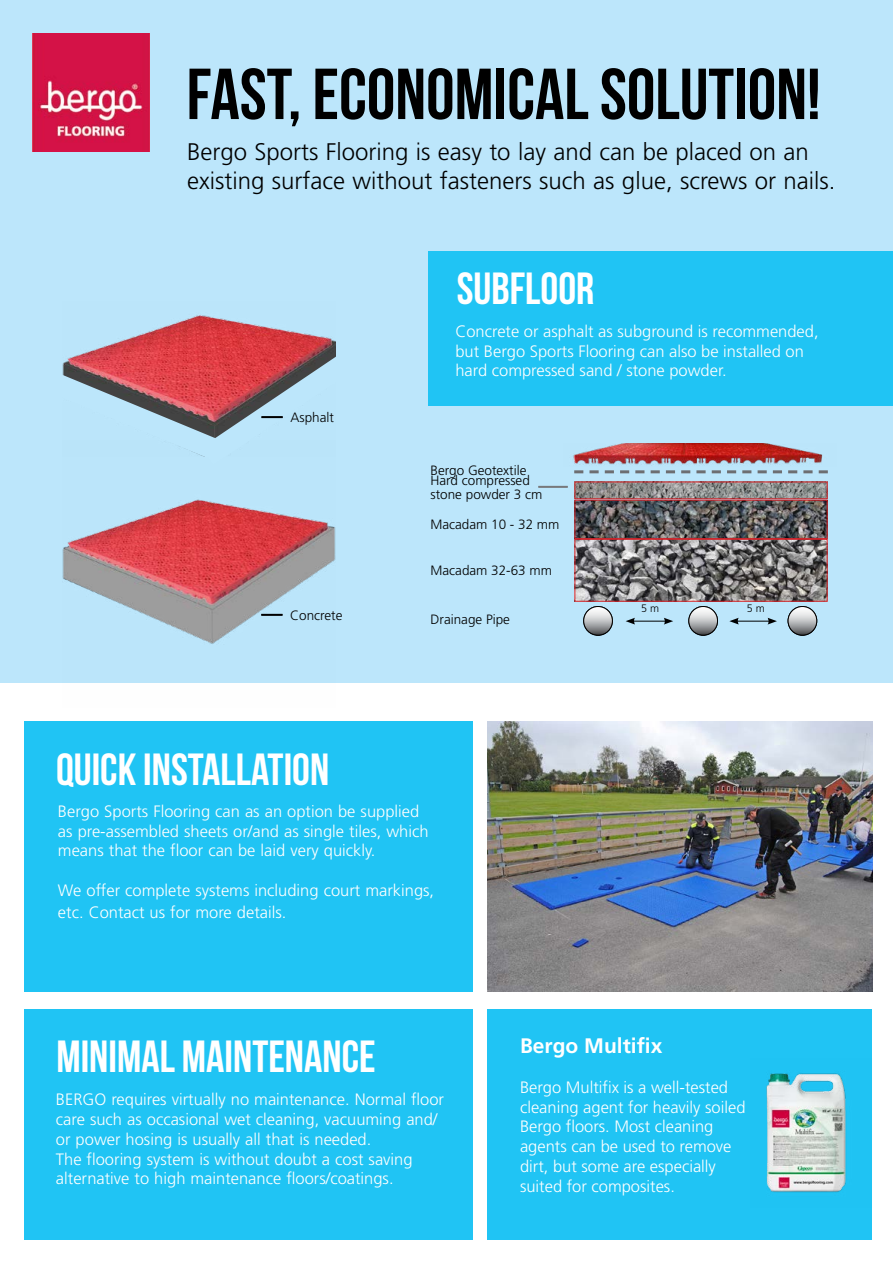
<style>
.page{position:relative;width:893px;height:1263px;background:#fff}
.page>*{position:absolute;margin:0;border:0;box-sizing:border-box;transform-origin:0 0}
.t1{font:72px "Bebas Neue";color:#000}
.t2{font:45px "Bebas Neue";color:#fff}
.t3{font:300 24px/28.8px "Frutiger";color:#000}
.t4{font:700 21px "Frutiger";color:#fff}
.t5{font:300 16.5px/19.8px "Frutiger";color:#fff}
.t6{font:300 13.5px/13.5px "Frutiger";color:#000}
.t7{font:300 10.8px "Frutiger";color:#000}
</style>
<div class="page">
<div style="left:0;top:0;width:893px;height:682px;background:#bce6fb"></div>
<img style="left:63px;top:499px;width:273px;height:184px">
<img style="left:575px;top:483px;width:252px;height:117px">
<div style="left:574px;top:539px;width:254px;height:63px;border:1px solid #d2232a"></div>
<div style="left:574px;top:500px;width:254px;height:39px;border:1px solid #d2232a"></div>
<div style="left:574px;top:481px;width:254px;height:18px;border:1px solid #d2232a"></div>
<svg style="left:574px;top:470px;width:254px;height:3px"></svg>
<img style="left:573px;top:443px;width:250px;height:22px">
<hr style="left:633px;top:621px;width:33px;height:1px;background:#000">
<svg style="left:626px;top:618px;width:9px;height:6px"></svg>
<svg style="left:664px;top:618px;width:9px;height:6px"></svg>
<hr style="left:736px;top:621px;width:34px;height:1px;background:#000">
<svg style="left:729px;top:618px;width:10px;height:6px"></svg>
<svg style="left:767px;top:618px;width:10px;height:6px"></svg>
<svg style="left:584px;top:606px;width:28px;height:29px"></svg>
<div style="left:583px;top:606px;width:30px;height:29px;border:1px solid #000;border-radius:50%"></div>
<svg style="left:689px;top:606px;width:28px;height:29px"></svg>
<div style="left:688px;top:606px;width:30px;height:29px;border:1px solid #000;border-radius:50%"></div>
<svg style="left:788px;top:606px;width:29px;height:29px"></svg>
<div style="left:788px;top:606px;width:29px;height:29px;border:1px solid #000;border-radius:50%"></div>
<img style="left:87px;top:315px;width:249px;height:37px">
<div style="left:429px;top:251px;width:464px;height:155px;background:#20c4f4"></div>
<div style="left:24px;top:721px;width:448px;height:270px;background:#20c4f4"></div>
<div style="left:24px;top:1009px;width:448px;height:231px;background:#20c4f4"></div>
<div style="left:487px;top:1009px;width:385px;height:231px;background:#20c4f4"></div>
<img style="left:766px;top:1073px;width:80px;height:120px">
<img style="left:487px;top:721px;width:385px;height:270px">
<img style="left:33px;top:34px;width:116px;height:117px">
<hr style="left:538px;top:486px;width:30px;height:2px;background:#77787b">
<svg style="left:62px;top:352px;width:274px;height:105px"></svg>
<hr style="left:261px;top:614px;width:22px;height:2px;background:#000">
<h1 class="t1" style="left:187px;top:55px;width:636px">FAST, ECONOMICAL SOLUTION!</h1>
<h3 class="t3" style="left:187px;top:138px;width:650px">Bergo Sports Flooring is easy to lay and can be placed on an existing surface without fasteners such as glue, screws or nails.</h3>
<h2 class="t2" style="left:457px;top:264px;width:139px">SUBFLOOR</h2>
<p class="t6" style="left:290px;top:411px;width:45px">Asphalt</p>
<p class="t6" style="left:290px;top:608px;width:54px">Concrete</p>
<h2 class="t2" style="left:56px;top:745px;width:275px">QUICK INSTALLATION</h2>
<p class="t5" style="left:455px;top:321px;width:365px">Concrete or asphalt as subground is recommended, but Bergo Sports Flooring can also be installed on hard compressed sand / stone powder.</p>
<p class="t6" style="left:431px;top:464px;width:97px">Bergo Geotextile</p>
<p class="t6" style="left:431px;top:474px;width:113px">Hard compressed stone powder 3 cm</p>
<p class="t6" style="left:430px;top:518px;width:131px">Macadam 10 - 32 mm</p>
<p class="t6" style="left:431px;top:563px;width:123px">Macadam 32-63 mm</p>
<p class="t6" style="left:431px;top:613px;width:81px">Drainage Pipe</p>
<p class="t7" style="left:641px;top:603px;width:20px">5 m</p>
<p class="t7" style="left:747px;top:602px;width:20px">5 m</p>
<p class="t5" style="left:58px;top:801px;width:372px">Bergo Sports Flooring can as an option be supplied as pre-assembled sheets or/and as single tiles, which means that the floor can be laid very quickly.</p>
<p class="t5" style="left:58px;top:880px;width:378px;line-height:21.6px">We offer complete systems including court markings, etc. Contact us for more details.</p>
<h2 class="t2" style="left:56px;top:1032px;width:321px">MINIMAL MAINTENANCE</h2>
<p class="t5" style="left:56px;top:1090px;width:390px">BERGO requires virtually no maintenance. Normal floor care such as occasional wet cleaning, vacuuming and/ or power hosing is usually all that is needed.<br>The flooring system is without doubt a cost saving alternative to high maintenance floors/coatings.</p>
<p class="t4" style="left:520px;top:1033px;width:144px">Bergo Multifix</p>
<p class="t5" style="left:520px;top:1077px;width:227px">Bergo Multifix is a well-tested cleaning agent for heavily soiled<br>Bergo floors. Most cleaning agents can be used to remove dirt, but some are especially suited for composites.</p>
</div>
